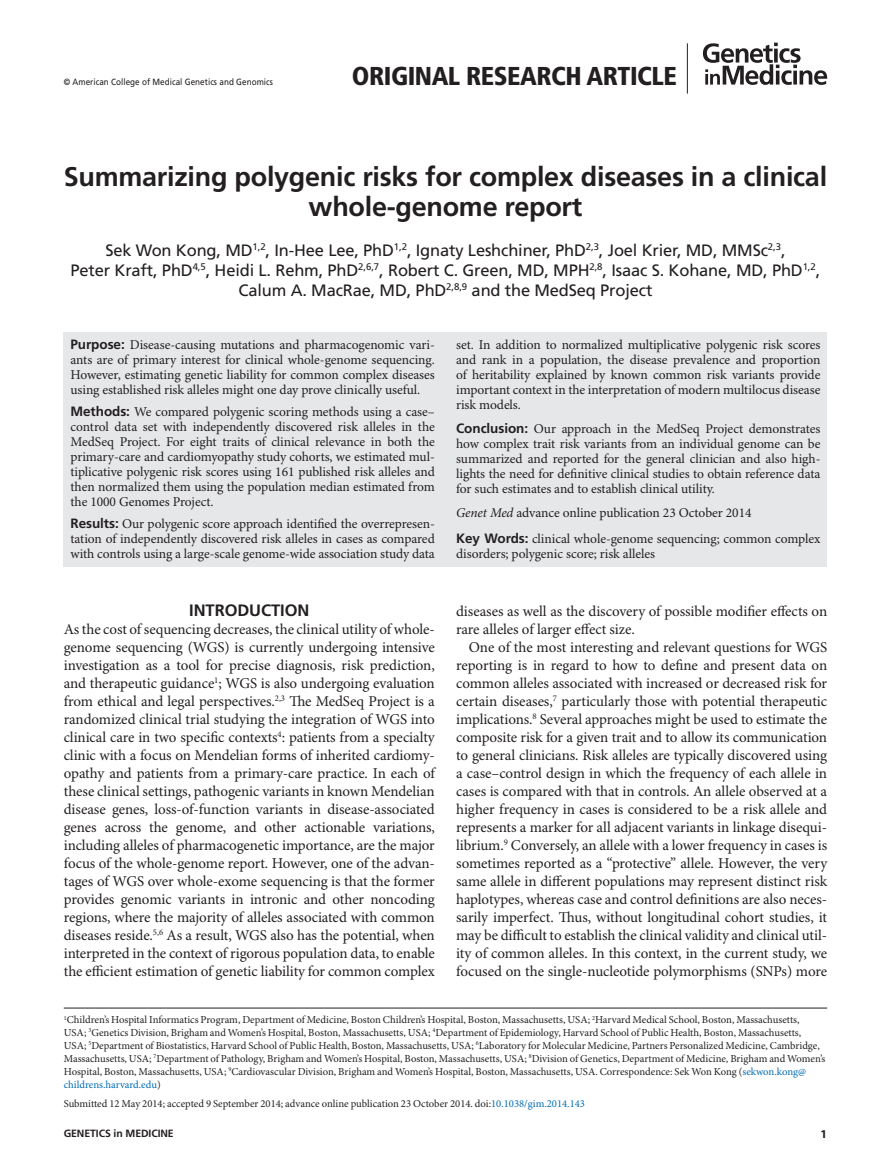
<style>
.page{position:relative;width:891px;height:1175px;background:#fff}
.page>*{position:absolute;margin:0;border:0;box-sizing:border-box;transform-origin:0 0}
.t1{font:700 27px/30px "Frutiger LT Pro";letter-spacing:-.01em;color:#231f20;text-align:center}
.t2{font:900 condensed 25.8px "Frutiger LT Pro";letter-spacing:-.02em;color:#231f20}
.t3{font:16.5px/19.8px "Frutiger LT Pro";letter-spacing:-.01em;color:#231f20;text-align:center}
.t4{font:700 16.5px "Frutiger LT Pro";letter-spacing:-.005em;color:#231f20}
.t5{font:15px/18px "Minion Pro";letter-spacing:-.005em;color:#231f20;text-align:justify}
.t6{font:13.5px/15px "Minion Pro";letter-spacing:-.005em;color:#231f20;text-align:justify}
.t7{font:700 12px "Myriad Pro";color:#231f20}
.t8{font:10.65px/12.9px "Minion Pro";color:#231f20}
.t9{font:700 10.5px "Frutiger LT Pro";letter-spacing:-.01em;color:#231f20}
.t10{font:9px "Frutiger LT Pro";letter-spacing:.005em;color:#231f20;scale:.9 1}
.s1{font-family:"Frutiger LT Pro";font-weight:700}
.s2{font-style:italic}
.s3{color:#006cb3}
</style>
<div class="page">
<hr style="left:687px;top:43px;width:1px;height:51px;background:#231f20">
<svg style="left:703px;top:43px;width:124px;height:42px"></svg>
<div style="left:64px;top:332px;width:763px;height:235px;background:#e6e7e9"></div>
<hr style="left:64px;top:1007px;width:763px;height:1px;background:#231f20">
<p class="t10" style="left:64px;top:76px;width:234px">© American College of Medical Genetics and Genomics</p>
<h2 class="t2" style="left:352px;top:60px;width:326px">ORIGINAL RESEARCH ARTICLE</h2>
<h1 class="t1" style="left:64px;top:162px;width:765px">Summarizing polygenic risks for complex diseases in a clinical whole-genome report</h1>
<p class="t3" style="left:71px;top:240px;width:751px">Sek Won Kong, MD<sup>1,2</sup>, In-Hee Lee, PhD<sup>1,2</sup>, Ignaty Leshchiner, PhD<sup>2,3</sup>, Joel Krier, MD, MMSc<sup>2,3</sup>,<br>Peter Kraft, PhD<sup>4,5</sup>, Heidi L. Rehm, PhD<sup>2,6,7</sup>, Robert C. Green, MD, MPH<sup>2,8</sup>, Isaac S. Kohane, MD, PhD<sup>1,2</sup>,<br>Calum A. MacRae, MD, PhD<sup>2,8,9</sup> and the MedSeq Project</p>
<p class="t6" style="left:71px;top:338px;width:366px"><span class="s1">Purpose:</span> Disease-causing mutations and pharmacogenomic vari&shy;ants are of primary interest for clinical whole-genome sequencing.<br>However, estimating genetic liability for common complex diseases using established risk alleles might one day prove clinically useful.</p>
<p class="t6" style="left:71px;top:405px;width:366px"><span class="s1">Methods:</span> We compared polygenic scoring methods using a case– control data set with independently discovered risk alleles in the MedSeq Project. For eight traits of clinical relevance in both the primary-care and cardiomyopathy study cohorts, we estimated mul&shy;tiplicative polygenic risk scores using 161 published risk alleles and then normalized them using the population median estimated from the 1000 Genomes Project.</p>
<p class="t6" style="left:71px;top:516px;width:366px"><span class="s1">Results:</span> Our polygenic score approach identified the overrepresen&shy;tation of independently discovered risk alleles in cases as compared with controls using a large-scale genome-wide association study data</p>
<p class="t4" style="left:189px;top:600px;width:122px">INTRODUCTION</p>
<p class="t5" style="left:64px;top:620px;width:373px">As the cost of sequencing decreases, the clinical utility of whole&shy;genome sequencing (WGS) is currently undergoing intensive investigation as a tool for precise diagnosis, risk prediction, and therapeutic guidance<sup>1</sup>; WGS is also undergoing evaluation from ethical and legal perspectives.<sup>2,3</sup> The MedSeq Project is a randomized clinical trial studying the integration of WGS into clinical care in two specific contexts<sup>4</sup>: patients from a specialty clinic with a focus on Mendelian forms of inherited cardiomy&shy;opathy and patients from a primary-care practice. In each of these clinical settings, pathogenic variants in known Mendelian disease genes, loss-of-function variants in disease-associated genes across the genome, and other actionable variations, including alleles of pharmacogenetic importance, are the major focus of the whole-genome report. However, one of the advan&shy;tages of WGS over whole-exome sequencing is that the former provides genomic variants in intronic and other noncoding regions, where the majority of alleles associated with common diseases reside.<sup>5,6</sup> As a result, WGS also has the potential, when interpreted in the context of rigorous population data, to enable the efficient estimation of genetic liability for common complex</p>
<p class="t6" style="left:456px;top:338px;width:366px">set. In addition to normalized multiplicative polygenic risk scores and rank in a population, the disease prevalence and proportion of heritability explained by known common risk variants provide important context in the interpretation of modern multilocus disease risk models.</p>
<p class="t6" style="left:456px;top:422px;width:366px"><span class="s1">Conclusion:</span> Our approach in the MedSeq Project demonstrates how complex trait risk variants from an individual genome can be summarized and reported for the general clinician and also high&shy;lights the need for definitive clinical studies to obtain reference data for such estimates and to establish clinical utility.</p>
<p class="t6" style="left:456px;top:500px;width:366px;line-height:25.5px"><span class="s2">Genet Med</span> advance online publication 23 October 2014<br><span class="s1">Key Words:</span> clinical whole-genome sequencing; common complex</p>
<p class="t6" style="left:456px;top:546px;width:200px">disorders; polygenic score; risk alleles</p>
<p class="t5" style="left:456px;top:602px;width:373px">diseases as well as the discovery of possible modifier effects on rare alleles of larger effect size.</p>
<p class="t5" style="left:456px;top:638px;width:373px;text-indent:13px">One of the most interesting and relevant questions for WGS reporting is in regard to how to define and present data on common alleles associated with increased or decreased risk for certain diseases,<sup>7</sup> particularly those with potential therapeutic implications.<sup>8</sup> Several approaches might be used to estimate the composite risk for a given trait and to allow its communication to general clinicians. Risk alleles are typically discovered using a case–control design in which the frequency of each allele in cases is compared with that in controls. An allele observed at a higher frequency in cases is considered to be a risk allele and represents a marker for all adjacent variants in linkage disequi&shy;librium.<sup>9</sup> Conversely, an allele with a lower frequency in cases is sometimes reported as a “protective” allele. However, the very same allele in different populations may represent distinct risk haplotypes, whereas case and control definitions are also neces&shy;sarily imperfect. Thus, without longitudinal cohort studies, it may be difficult to establish the clinical validity and clinical util&shy;ity of common alleles. In this context, in the current study, we focused on the single-nucleotide polymorphisms (SNPs) more</p>
<p class="t8" style="left:64px;top:1013px;width:763px"><sup>1</sup>Children’s Hospital Informatics Program, Department of Medicine, Boston Children’s Hospital, Boston, Massachusetts, USA; <sup>2</sup>Harvard Medical School, Boston, Massachusetts,<br>USA; <sup>3</sup>Genetics Division, Brigham and Women’s Hospital, Boston, Massachusetts, USA; <sup>4</sup>Department of Epidemiology, Harvard School of Public Health, Boston, Massachusetts, USA; <sup>5</sup>Department of Biostatistics, Harvard School of Public Health, Boston, Massachusetts, USA; <sup>6</sup>Laboratory for Molecular Medicine, Partners Personalized Medicine, Cambridge, Massachusetts, USA; <sup>7</sup>Department of Pathology, Brigham and Women’s Hospital, Boston, Massachusetts, USA; <sup>8</sup>Division of Genetics, Department of Medicine, Brigham and Women’s Hospital, Boston, Massachusetts, USA; <sup>9</sup>Cardiovascular Division, Brigham and Women’s Hospital, Boston, Massachusetts, USA. Correspondence: Sek Won Kong (<span class="s3">sekwon.kong@ childrens.harvard.edu</span>)</p>
<p class="t8" style="left:64px;top:1097px;width:523px">Submitted 12 May 2014; accepted 9 September 2014; advance online publication 23 October 2014. doi:<span class="s3">10.1038/gim.2014.143</span></p>
<p class="t9" style="left:64px;top:1127px;width:112px">Genetics in medicine</p>
<p class="t7" style="left:821px;top:1126px;width:8px">1</p>
</div>
